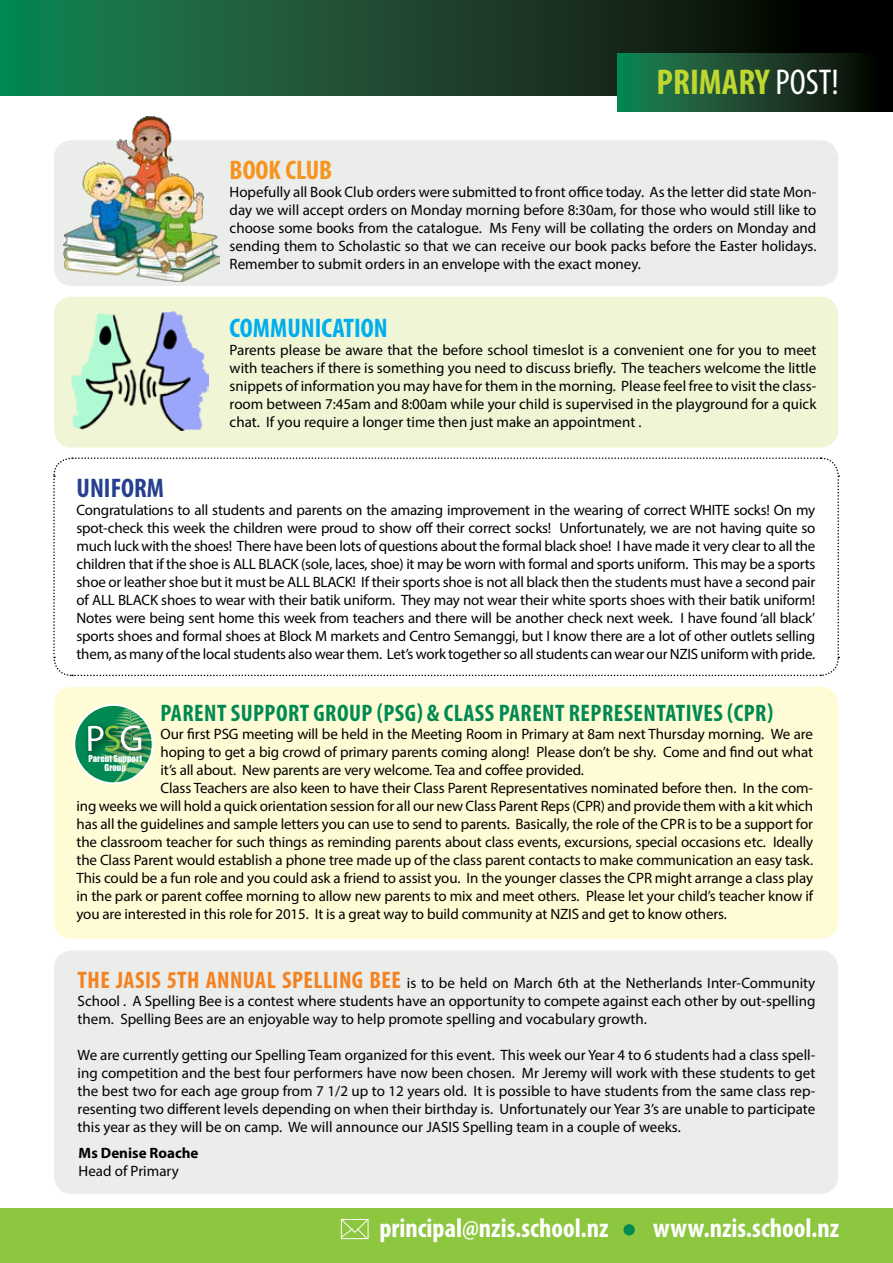
<style>
.page{position:relative;width:893px;height:1263px;background:#fff}
.page>*{position:absolute;margin:0;border:0;box-sizing:border-box;transform-origin:0 0}
.t1{font:700 condensed 36px "Myriad Pro";color:#bfd730}
.t2{font:700 condensed 27px "Myriad Pro";color:#fff}
.t3{font:700 condensed 27px "Myriad Pro";color:#00aeef}
.t4{font:700 condensed 27px "Myriad Pro";color:#f7941e}
.t5{font:700 condensed 27px "Myriad Pro";color:#25408f}
.t6{font:700 condensed 24px "Myriad Pro";letter-spacing:.02em;color:#008953}
.t7{font:700 condensed 24px "Myriad Pro";letter-spacing:.02em;color:#f58220}
.t8{font:15px/18px "Myriad Pro";letter-spacing:-.01em;color:#000;text-align:justify}
.t9{font:700 15px "Myriad Pro";color:#000}
.t10{font:8.7px/9px "Impact";color:#fff;text-align:center}
.s1{font-weight:400;color:#fff}
.s2{font-weight:700;font-stretch:condensed;font-size:24px;color:#f58220}
</style>
<div class="page">
<div style="left:0;top:1208px;width:893px;height:55px;background:#8dc63f"></div>
<svg style="left:340px;top:1219px;width:29px;height:21px"></svg>
<div style="left:623px;top:1224px;width:12px;height:11px;background:#008953;border-radius:50%"></div>
<svg style="left:1px;top:0;width:892px;height:96px;background:#17482e"></svg>
<hr style="left:0;top:0;width:1px;height:96px;background:#008953">
<div style="left:54px;top:140px;width:784px;height:146px;background:#ebedea;border-radius:18px"></div>
<div style="left:54px;top:297px;width:784px;height:151px;background:#eff5d5;border-radius:18px"></div>
<svg style="left:53px;top:457px;width:787px;height:220px"></svg>
<div style="left:54px;top:687px;width:784px;height:252px;background:#fffcd5;border-radius:18px"></div>
<div style="left:54px;top:950px;width:784px;height:244px;background:#ebedea;border-radius:18px"></div>
<svg style="left:618px;top:53px;width:275px;height:58px;background:#16432a"></svg>
<img style="left:64px;top:117px;width:156px;height:165px">
<img style="left:71px;top:311px;width:138px;height:119px">
<svg style="left:74px;top:705px;width:79px;height:78px"></svg>
<div style="left:83px;top:721px;width:70px;height:41px;background:#008450"></div>
<svg style="left:88px;top:705px;width:65px;height:78px"></svg>
<h1 class="t1" style="left:657px;top:60px;width:184px">PRIMARY <span class="s1">POST!</span></h1>
<h2 class="t4" style="left:230px;top:153px;width:104px">BOOK CLUB</h2>
<p class="t8" style="left:230px;top:183px;width:588px">Hopefully all Book Club orders were submitted to front office today. As the letter did state Mon&shy;day we will accept orders on Monday morning before 8:30am, for those who would still like to choose some books from the catalogue. Ms Feny will be collating the orders on Monday and sending them to Scholastic so that we can receive our book packs before the Easter holidays.<br>Remember to submit orders in an envelope with the exact money.</p>
<h2 class="t3" style="left:230px;top:311px;width:160px">COMMUNICATION</h2>
<p class="t8" style="left:230px;top:340px;width:588px">Parents please be aware that the before school timeslot is a convenient one for you to meet with teachers if there is something you need to discuss briefly. The teachers welcome the little snippets of information you may have for them in the morning. Please feel free to visit the class&shy;room between 7:45am and 8:00am while your child is supervised in the playground for a quick chat. If you require a longer time then just make an appointment .</p>
<h2 class="t5" style="left:77px;top:471px;width:89px">UNIFORM</h2>
<p class="t8" style="left:77px;top:500px;width:740px">Congratulations to all students and parents on the amazing improvement in the wearing of correct WHITE socks! On my spot-check this week the children were proud to show off their correct socks! Unfortunately, we are not having quite so much luck with the shoes! There have been lots of questions about the formal black shoe! I have made it very clear to all the children that if the shoe is ALL BLACK (sole, laces, shoe) it may be worn with formal and sports uniform. This may be a sports shoe or leather shoe but it must be ALL BLACK! If their sports shoe is not all black then the students must have a second pair of ALL BLACK shoes to wear with their batik uniform. They may not wear their white sports shoes with their batik uniform!<br>Notes were being sent home this week from teachers and there will be another check next week. I have found ‘all black’ sports shoes and formal shoes at Block M markets and Centro Semanggi, but I know there are a lot of other outlets selling them, as many of the local students also wear them. Let’s work together so all students can wear our NZIS uniform with pride.</p>
<h3 class="t6" style="left:161px;top:698px;width:23px">PARENT</h3>
<h3 class="t6" style="left:231px;top:698px;width:23px">SUPPORT</h3>
<h3 class="t6" style="left:313px;top:698px;width:25px">GROUP</h3>
<h3 class="t6" style="left:377px;top:698px;width:88px">(PSG) &amp; CLASS</h3>
<h3 class="t6" style="left:499px;top:698px;width:23px">PARENT</h3>
<h3 class="t6" style="left:569px;top:698px;width:23px">REPRESENTATIVES</h3>
<h3 class="t6" style="left:727px;top:698px;width:48px">(CPR)</h3>
<p class="t8" style="left:161px;top:724px;width:654px">Our first PSG meeting will be held in the Meeting Room in Primary at 8am next Thursday morning. We are</p>
<p class="t8" style="left:161px;top:742px;width:654px">hoping to get a big crowd of primary parents coming along! Please don’t be shy. Come and find out what</p>
<p class="t8" style="left:161px;top:760px;width:425px">it’s all about. New parents are very welcome. Tea and coffee provided.</p>
<p class="t8" style="left:161px;top:778px;width:654px">Class Teachers are also keen to have their Class Parent Representatives nominated before then. I n the com-</p>
<p class="t8" style="left:77px;top:796px;width:738px">ing weeks we will hold a quick orientation session for all our new Class Parent Reps (CPR) and provide them with a kit which</p>
<p class="t8" style="left:77px;top:814px;width:738px">has all the guidelines and sample letters you can use to send to parents. Basically, the role of the CPR is to be a support for</p>
<p class="t8" style="left:77px;top:832px;width:738px">the classroom teacher for such things as reminding parents about class events, excursions, special occasions etc. Ideally</p>
<p class="t8" style="left:77px;top:850px;width:738px">the Class Parent would establish a phone tree made up of the class parent contacts to make communication an easy task.</p>
<p class="t8" style="left:77px;top:868px;width:738px">This could be a fun role and you could ask a friend to assist you. I n the younger classes the CPR might arrange a class play</p>
<p class="t8" style="left:77px;top:886px;width:738px">in the park or parent coffee morning to allow new parents to mix and meet others. Please let your child’s teacher know if</p>
<p class="t8" style="left:77px;top:904px;width:652px">you are interested in this role for 2015. It is a great way to build community at NZIS and get to know others.</p>
<p class="t10" style="left:88px;top:754px;width:55px">Parent Support<br>Group</p>
<h3 class="t7" style="left:78px;top:964px;width:141px">THE JASIS 5TH ANNUAL</h3>
<h3 class="t7" style="left:282px;top:964px;width:21px">SPELLING</h3>
<p class="t8" style="left:78px;top:973px;width:739px;text-indent:292px"><span class="s2">BEE</span> is to be held on March 6th at the Netherlands I nter-Community School . A Spelling Bee is a contest where students have an opportunity to compete against each other by out-spelling them. Spelling Bees are an enjoyable way to help promote spelling and vocabulary growth.</p>
<p class="t8" style="left:78px;top:1045px;width:739px">We are currently getting our Spelling Team organized for this event. This week our Year 4 to 6 students had a class spell&shy;ing competition and the best four performers have now been chosen. Mr Jeremy will work with these students to get the best two for each age group from 7 1/2 up to 12 years old. It is possible to have students from the same class rep&shy;resenting two different levels depending on when their birthday is. Unfortunately our Year 3’s are unable to participate this year as they will be on camp. We will announce our JASIS Spelling team in a couple of weeks.</p>
<p class="t9" style="left:79px;top:1143px;width:121px">Ms Denise Roache</p>
<p class="t8" style="left:79px;top:1162px;width:102px">Head of Primary</p>
<h2 class="t2" style="left:379px;top:1211px;width:231px">PRINCIPAL@NZIS.SCHOOL.NZ</h2>
<h2 class="t2" style="left:653px;top:1211px;width:188px">WWW.NZIS.SCHOOL.NZ</h2>
</div>
